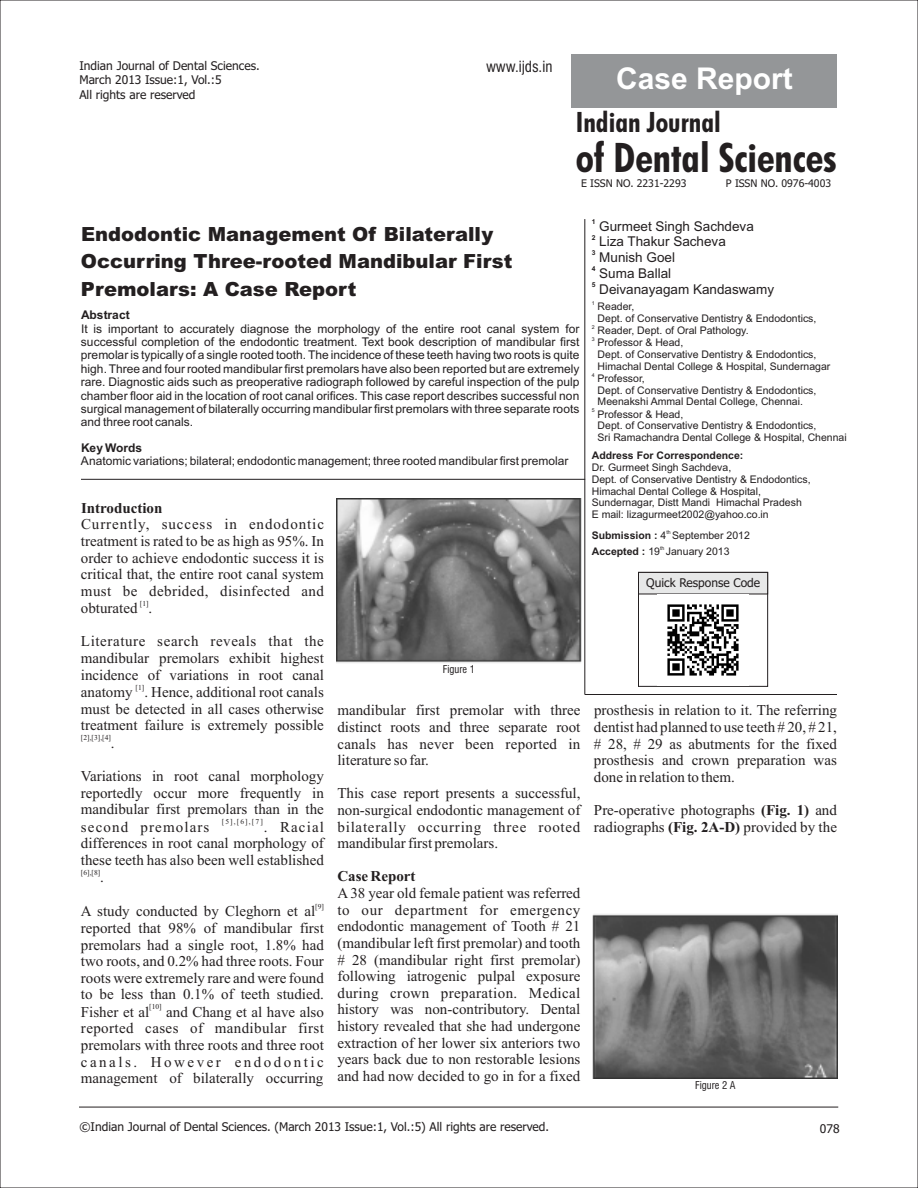
<style>
.page{position:relative;width:918px;height:1188px;background:#fff}
.page>*{position:absolute;margin:0;border:0;box-sizing:border-box;transform-origin:0 0}
.t1{font:700 condensed 40.8px "Futura BT";color:#231f20}
.t2{font:700 30px "Arial";color:#fff}
.t3{font:700 condensed 28.2px "Futura BT";color:#231f20}
.t4{font:900 19.5px/27.5px "Arial";color:#231f20}
.t5{font:15px/16.6px "Times New Roman";color:#231f20;text-align:justify}
.t6{font:700 15px "Times New Roman";color:#231f20}
.t7{font:15px "Times New Roman";letter-spacing:.075em;color:#231f20}
.t8{font:condensed 15px "Swiss 721 BT";color:#231f20}
.t9{font:13.5px "Arial";color:#231f20}
.t10{font:12px/13.4px "Arial";color:#231f20;text-align:justify}
.t11{font:12px/14.5px "Tahoma";color:#231f20}
.t12{font:700 12px "Arial";color:#231f20}
.t13{font:10.5px/11.7px "Arial";color:#231f20}
.t14{font:10.5px "Tahoma";color:#231f20}
.t15{font:700 10.5px "Arial";color:#231f20}
.t16{font:condensed 10.5px "Swiss 721 BT";color:#231f20}
.t17{font:7.5px "Times New Roman";color:#231f20}
.t18{font:700 6.75px "Arial";color:#231f20}
.t19{font:5.25px "Arial";color:#231f20}
.s1{font-weight:700}
</style>
<div class="page">
<div style="left:571px;top:54px;width:266px;height:54px;background:#949698"></div>
<hr style="left:584px;top:219px;width:1px;height:476px;background:#231f20">
<hr style="left:81px;top:479px;width:504px;height:1px;background:#231f20">
<hr style="left:79px;top:1107px;width:759px;height:1px;background:#231f20">
<img style="left:337px;top:499px;width:501px;height:580px">
<p class="t11" style="left:79px;top:59px;width:182px">Indian Journal of Dental Sciences.<br>March 2013 Issue:1, Vol.:5<br>All rights are reserved</p>
<p class="t8" style="left:486px;top:61px;width:68px">www.ijds.in</p>
<h2 class="t2" style="left:616px;top:67px;width:178px">Case Report</h2>
<h1 class="t1" style="left:576px;top:141px;width:263px">of Dental Sciences</h1>
<h3 class="t3" style="left:576px;top:111px;width:146px">Indian Journal</h3>
<p class="t14" style="left:581px;top:179px;width:107px">E ISSN NO. 2231-2293</p>
<p class="t14" style="left:726px;top:179px;width:107px">P ISSN NO. 0976-4003</p>
<p class="t18" style="left:592px;top:219px;width:5px">1</p>
<p class="t9" style="left:599px;top:221px;width:156px">Gurmeet Singh Sachdeva</p>
<p class="t18" style="left:592px;top:235px;width:5px">2</p>
<p class="t9" style="left:599px;top:237px;width:128px">Liza Thakur Sacheva</p>
<p class="t18" style="left:592px;top:250px;width:5px">3</p>
<p class="t9" style="left:599px;top:252px;width:77px">Munish Goel</p>
<p class="t18" style="left:592px;top:266px;width:5px">4</p>
<p class="t9" style="left:599px;top:268px;width:74px">Suma Ballal</p>
<p class="t18" style="left:592px;top:282px;width:5px">5</p>
<p class="t9" style="left:599px;top:284px;width:176px">Deivanayagam Kandaswamy</p>
<h3 class="t4" style="left:81px;top:222px;width:433px">Endodontic Management Of Bilaterally<br>Occurring Three-rooted Mandibular First<br>Premolars: A Case Report</h3>
<p class="t19" style="left:592px;top:301px;width:4px">1</p>
<p class="t13" style="left:598px;top:302px;width:220px">Reader,<br>Dept. of Conservative Dentistry &amp; Endodontics,</p>
<p class="t19" style="left:592px;top:325px;width:4px">2</p>
<p class="t13" style="left:598px;top:326px;width:152px">Reader, Dept. of Oral Pathology.</p>
<p class="t19" style="left:592px;top:337px;width:4px">3</p>
<p class="t13" style="left:598px;top:338px;width:234px">Professor &amp; Head,<br>Dept. of Conservative Dentistry &amp; Endodontics,<br>Himachal Dental College &amp; Hospital, Sundernagar</p>
<p class="t19" style="left:592px;top:373px;width:4px">4</p>
<p class="t13" style="left:598px;top:373px;width:220px">Professor,<br>Dept. of Conservative Dentistry &amp; Endodontics,<br>Meenakshi Ammal Dental College, Chennai.</p>
<p class="t19" style="left:592px;top:409px;width:4px">5</p>
<p class="t13" style="left:598px;top:409px;width:251px">Professor &amp; Head,<br>Dept. of Conservative Dentistry &amp; Endodontics,<br>Sri Ramachandra Dental College &amp; Hospital, Chennai</p>
<p class="t12" style="left:81px;top:310px;width:50px">Abstract</p>
<p class="t10" style="left:81px;top:323px;width:500px">It is important to accurately diagnose the morphology of the entire root canal system for successful completion of the endodontic treatment. Text book description of mandibular first premolar is typically of a single rooted tooth. The incidence of these teeth having two roots is quite high. Three and four rooted mandibular first premolars have also been reported but are extremely rare. Diagnostic aids such as preoperative radiograph followed by careful inspection of the pulp chamber floor aid in the location of root canal orifices. This case report describes successful non surgical management of bilaterally occurring mandibular first premolars with three separate roots and three root canals.</p>
<p class="t12" style="left:81px;top:443px;width:63px">Key Words</p>
<p class="t10" style="left:81px;top:455px;width:489px">Anatomic variations; bilateral; endodontic management; three rooted mandibular first premolar</p>
<p class="t15" style="left:592px;top:452px;width:153px">Address For Correspondence:</p>
<p class="t13" style="left:592px;top:462px;width:220px">Dr. Gurmeet Singh Sachdeva,<br>Dept. of Conservative Dentistry &amp; Endodontics, Himachal Dental College &amp; Hospital, Sundernagar, Distt Mandi Himachal Pradesh E mail: lizagurmeet2002@yahoo.co.in</p>
<p class="t19" style="left:666px;top:530px;width:6px">th</p>
<p class="t13" style="left:592px;top:531px;width:160px"><span class="s1">Submission :</span> 4 September 2012</p>
<p class="t19" style="left:660px;top:546px;width:6px">th</p>
<p class="t13" style="left:592px;top:546px;width:139px"><span class="s1">Accepted :</span> 19 January 2013</p>
<p class="t11" style="left:646px;top:576px;width:116px">Quick Response Code</p>
<p class="t6" style="left:81px;top:503px;width:83px">Introduction</p>
<p class="t5" style="left:81px;top:517px;width:245px">Currently, success in endodontic treatment is rated to be as high as 95%. In order to achieve endodontic success it is critical that, the entire root canal system must be debrided, disinfected and</p>
<p class="t17" style="left:140px;top:601px;width:10px">[1]</p>
<p class="t5" style="left:81px;top:601px;width:73px">obturated .</p>
<p class="t5" style="left:81px;top:635px;width:245px">Literature search reveals that the mandibular premolars exhibit highest incidence of variations in root canal</p>
<p class="t17" style="left:136px;top:684px;width:10px">[1]</p>
<p class="t16" style="left:443px;top:665px;width:34px">Figure 1</p>
<p class="t5" style="left:81px;top:685px;width:245px">anatomy . Hence, additional root canals must be detected in all cases otherwise treatment failure is extremely possible</p>
<p class="t17" style="left:81px;top:735px;width:31px">[2],[3],[4]</p>
<p class="t5" style="left:111px;top:736px;width:5px">.</p>
<p class="t5" style="left:81px;top:769px;width:245px">Variations in root canal morphology reportedly occur more frequently in mandibular first premolars than in the</p>
<p class="t17" style="left:222px;top:819px;width:43px">[5],[6],[7]</p>
<p class="t5" style="left:594px;top:703px;width:245px">prosthesis in relation to it. The referring dentist had planned to use teeth # 20, # 21, # 28, # 29 as abutments for the fixed prosthesis and crown preparation was done in relation to them.</p>
<p class="t5" style="left:594px;top:803px;width:245px">Pre-operative photographs <span class="s1">(Fig. 1)</span> and radiographs <span class="s1">(Fig. 2A-D)</span> provided by the</p>
<p class="t5" style="left:337px;top:703px;width:245px">mandibular first premolar with three distinct roots and three separate root canals has never been reported in literature so far.</p>
<p class="t5" style="left:337px;top:787px;width:245px">This case report presents a successful, non-surgical endodontic management of bilaterally occurring three rooted mandibular first premolars.</p>
<p class="t6" style="left:337px;top:871px;width:80px">Case Report</p>
<p class="t5" style="left:337px;top:886px;width:245px">A38 year old female patient was referred to our department for emergency endodontic management of Tooth # 21 (mandibular left first premolar) and tooth # 28 (mandibular right first premolar) following iatrogenic pulpal exposure during crown preparation. Medical history was non-contributory. Dental history revealed that she had undergone extraction of her lower six anteriors two years back due to non restorable lesions and had now decided to go in for a fixed</p>
<p class="t5" style="left:81px;top:820px;width:245px;text-indent:183px">. Racial differences in root canal morphology of these teeth has also been well established</p>
<p class="t17" style="left:81px;top:870px;width:21px">[6],[8]</p>
<p class="t5" style="left:100px;top:870px;width:5px">.</p>
<p class="t17" style="left:315px;top:904px;width:10px">[9]</p>
<p class="t7" style="left:81px;top:821px;width:130px">second premolars</p>
<p class="t5" style="left:81px;top:904px;width:245px;text-align:left">A study conducted by Cleghorn et al reported that 98% of mandibular first premolars had a single root, 1.8% had two roots, and 0.2% had three roots. Four roots were extremely rare and were found to be less than 0.1% of teeth studied.</p>
<p class="t17" style="left:149px;top:1004px;width:14px">[10]</p>
<p class="t5" style="left:81px;top:1005px;width:245px">Fisher et al and Chang et al have also reported cases of mandibular first premolars with three roots and three root canals. However endodontic management of bilaterally occurring</p>
<p class="t11" style="left:79px;top:1121px;width:471px">©Indian Journal of Dental Sciences. (March 2013 Issue:1, Vol.:5) All rights are reserved.</p>
<p class="t11" style="left:820px;top:1122px;width:21px">078</p>
<p class="t16" style="left:695px;top:1081px;width:42px">Figure 2 A</p>
</div>
